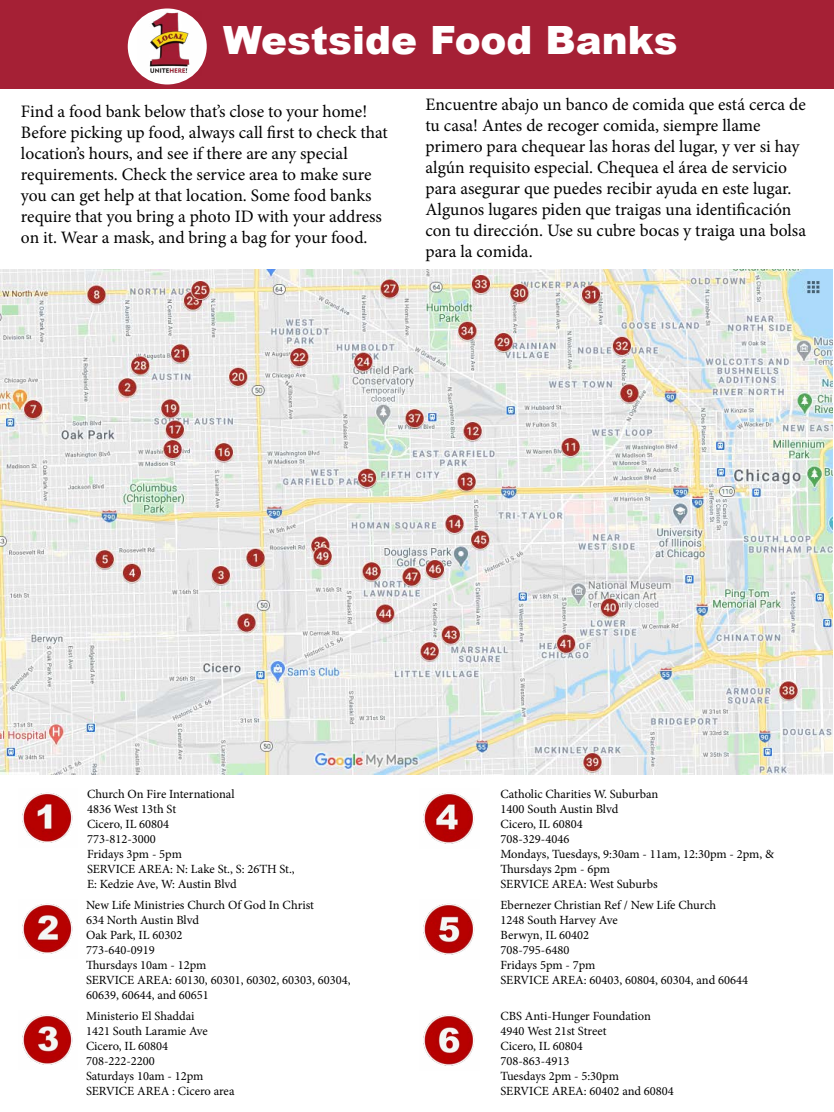
<style>
.page{position:relative;width:834px;height:1112px;background:#fff}
.page>*{position:absolute;margin:0;border:0;box-sizing:border-box;transform-origin:0 0}
.t1{font:900 38.95px "Arial";color:#fff}
.t2{font:17.5px/21px "Minion Pro";color:#000}
.t3{font:12.5px/15px "Minion Pro";color:#000}
</style>
<div class="page">
<img style="left:22px;top:792px;width:51px;height:51px">
<img style="left:22px;top:903px;width:51px;height:51px">
<img style="left:22px;top:1014px;width:51px;height:51px">
<img style="left:0;top:270px;width:832px;height:505px">
<img style="left:423px;top:792px;width:52px;height:52px">
<img style="left:423px;top:903px;width:52px;height:52px">
<img style="left:423px;top:1014px;width:52px;height:52px">
<div style="left:0;top:0;width:834px;height:88px;background:#a52035"></div>
<div style="left:128px;top:8px;width:79px;height:76px;background:#fff;border-radius:50%"></div>
<img style="left:137px;top:12px;width:64px;height:64px">
<h1 class="t1" style="left:223px;top:12px;width:456px">Westside Food Banks</h1>
<p class="t2" style="left:21px;top:101px;width:368px">Find a food bank below that’s close to your home!<br>Before picking up food, always call first to check that location’s hours, and see if there are any special requirements. Check the service area to make sure you can get help at that location. Some food banks require that you bring a photo ID with your address on it. Wear a mask, and bring a bag for your food.</p>
<p class="t2" style="left:426px;top:94px;width:382px">Encuentre abajo un banco de comida que está cerca de tu casa! Antes de recoger comida, siempre llame primero para chequear las horas del lugar, y ver si hay algún requisito especial. Chequea el área de servicio para asegurar que puedes recibir ayuda en este lugar.<br>Algunos lugares piden que traigas una identificación con tu dirección. Use su cubre bocas y traiga una bolsa para la comida.</p>
<p class="t3" style="left:87px;top:786px;width:209px">Church On Fire International<br>4836 West 13th St<br>Cicero, IL 60804<br>773-812-3000<br>Fridays 3pm - 5pm<br>SERVICE AREA: N: Lake St., S: 26TH St.,<br>E: Kedzie Ave, W: Austin Blvd</p>
<p class="t3" style="left:86px;top:898px;width:266px">New Life Ministries Church Of God In Christ<br>634 North Austin Blvd<br>Oak Park, IL 60302<br>773-640-0919<br>Thursdays 10am - 12pm<br>SERVICE AREA: 60130, 60301, 60302, 60303, 60304,<br>60639, 60644, and 60651</p>
<p class="t3" style="left:86px;top:1008px;width:150px">Ministerio El Shaddai<br>1421 South Laramie Ave<br>Cicero, IL 60804<br>708-222-2200<br>Saturdays 10am - 12pm<br>SERVICE AREA : Cicero area</p>
<p class="t3" style="left:500px;top:786px;width:275px">Catholic Charities W. Suburban<br>1400 South Austin Blvd<br>Cicero, IL 60804<br>708-329-4046<br>Mondays, Tuesdays, 9:30am - 11am, 12:30pm - 2pm, &amp;<br>Thursdays 2pm - 6pm<br>SERVICE AREA: West Suburbs</p>
<p class="t3" style="left:500px;top:898px;width:249px">Ebernezer Christian Ref / New Life Church<br>1248 South Harvey Ave<br>Berwyn, IL 60402<br>708-795-6480<br>Fridays 5pm - 7pm<br>SERVICE AREA: 60403, 60804, 60304, and 60644</p>
<p class="t3" style="left:500px;top:1008px;width:175px">CBS Anti-Hunger Foundation<br>4940 West 21st Street<br>Cicero, IL 60804<br>708-863-4913<br>Tuesdays 2pm - 5:30pm<br>SERVICE AREA: 60402 and 60804</p>
</div>
